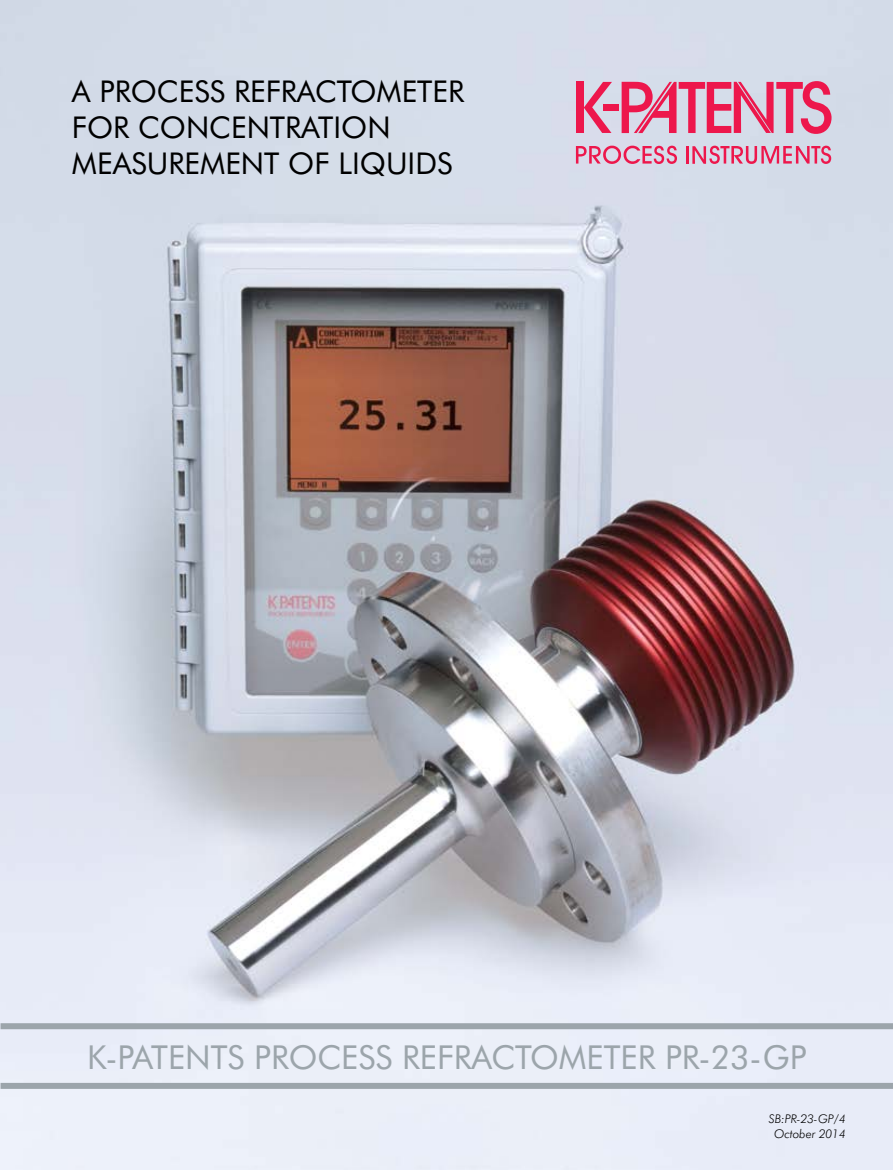
<style>
.page{position:relative;width:893px;height:1170px;background:#fff}
.page>*{position:absolute;margin:0;border:0;box-sizing:border-box;transform-origin:0 0}
.Iso_otsikko_alla{font:33px "Futura BT";color:#9ca5ab}
.otsikko{font:30px "Futura BT";color:#000}
.pikkuteksti{font:italic 300 12px/14.4px "Futura BT";color:#000;text-align:center}
</style>
<div class="page">
<img style="left:0;top:0;width:893px;height:1169px">
<svg style="left:686px;top:146px;width:145px;height:18px;background:#dd8ca9"></svg>
<svg style="left:576px;top:146px;width:101px;height:18px;background:#df90ad"></svg>
<div style="left:603px;top:104px;width:15px;height:7px;background:#ed174c"></div>
<div style="left:576px;top:82px;width:7px;height:51px;background:#ed174c"></div>
<svg style="left:584px;top:82px;width:28px;height:51px"></svg>
<svg style="left:622px;top:81px;width:209px;height:53px;background:#df83a2"></svg>
<div style="left:1px;top:1023px;width:892px;height:6px;background:#9ca5ab"></div>
<div style="left:1px;top:1082px;width:892px;height:6px;background:#9ca5ab"></div>
<p class="otsikko" style="left:72px;top:73px;width:394px">A PROCESS REFRACTOMETER</p>
<p class="otsikko" style="left:72px;top:109px;width:320px">FOR CONCENTRATION</p>
<p class="otsikko" style="left:72px;top:145px;width:382px">MEASUREMENT OF LIQUIDS</p>
<p class="Iso_otsikko_alla" style="left:87px;top:1036px;width:721px">K-PATENTS PROCESS REFRACTOMETER PR-23-GP</p>
<p class="pikkuteksti" style="left:769px;top:1111px;width:79px">SB:PR-23-GP/4<br>October 2014</p>
</div>
